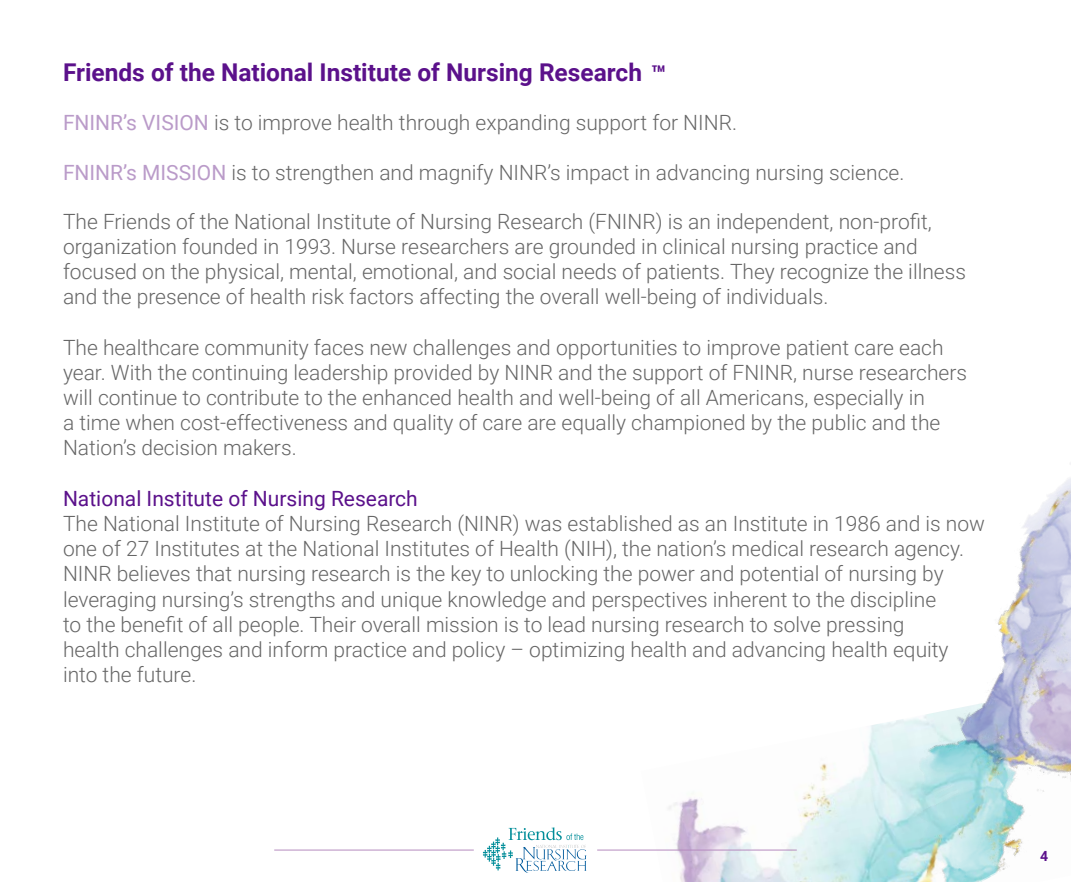
<style>
.page{position:relative;width:1071px;height:882px;background:#fff}
.page>*{position:absolute;margin:0;border:0;box-sizing:border-box;transform-origin:0 0}
.t1{font:700 24.5px "Roboto";color:#5b118b}
.t2{font:300 21px/25.2px "Roboto";color:#666}
.t3{font:21px "Roboto";color:#5b118b}
.t4{font:700 14px "Roboto";color:#5b118b}
.s1{font-weight:400;color:#ba9bc9}
</style>
<div class="page">
<img style="left:586px;top:463px;width:485px;height:419px">
<svg style="left:483px;top:827px;width:103px;height:46px"></svg>
<hr style="left:597px;top:850px;width:200px;height:1px;background:#b68bbf">
<hr style="left:274px;top:850px;width:200px;height:1px;background:#b68bbf">
<p class="t1" style="left:63px;top:56px;width:581px">Friends of the National Institute of Nursing Research</p>
<p class="t2" style="left:63px;top:109px;width:676px"><span class="s1">FNINR’s VISION</span> is to improve health through expanding support for NINR.</p>
<p class="t2" style="left:63px;top:159px;width:843px"><span class="s1">FNINR’s MISSION</span> is to strengthen and magnify NINR’s impact in advancing nursing science.</p>
<p class="t1" style="left:651px;top:57px;width:17px">™</p>
<p class="t2" style="left:63px;top:208px;width:905px">The Friends of the National Institute of Nursing Research (FNINR) is an independent, non-profit, organization founded in 1993. Nurse researchers are grounded in clinical nursing practice and focused on the physical, mental, emotional, and social needs of patients. They recognize the illness and the presence of health risk factors affecting the overall well-being of individuals.</p>
<p class="t2" style="left:63px;top:334px;width:906px">The healthcare community faces new challenges and opportunities to improve patient care each year. With the continuing leadership provided by NINR and the support of FNINR, nurse researchers will continue to contribute to the enhanced health and well-being of all Americans, especially in<br>a time when cost-effectiveness and quality of care are equally championed by the public and the Nation’s decision makers.</p>
<p class="t3" style="left:63px;top:484px;width:356px">National Institute of Nursing Research</p>
<p class="t2" style="left:63px;top:510px;width:924px">The National Institute of Nursing Research (NINR) was established as an Institute in 1986 and is now one of 27 Institutes at the National Institutes of Health (NIH), the nation’s medical research agency.<br>NINR believes that nursing research is the key to unlocking the power and potential of nursing by leveraging nursing’s strengths and unique knowledge and perspectives inherent to the discipline<br>to the benefit of all people. Their overall mission is to lead nursing research to solve pressing<br>health challenges and inform practice and policy – optimizing health and advancing health equity into the future.</p>
<p class="t4" style="left:1040px;top:846px;width:10px">4</p>
</div>
